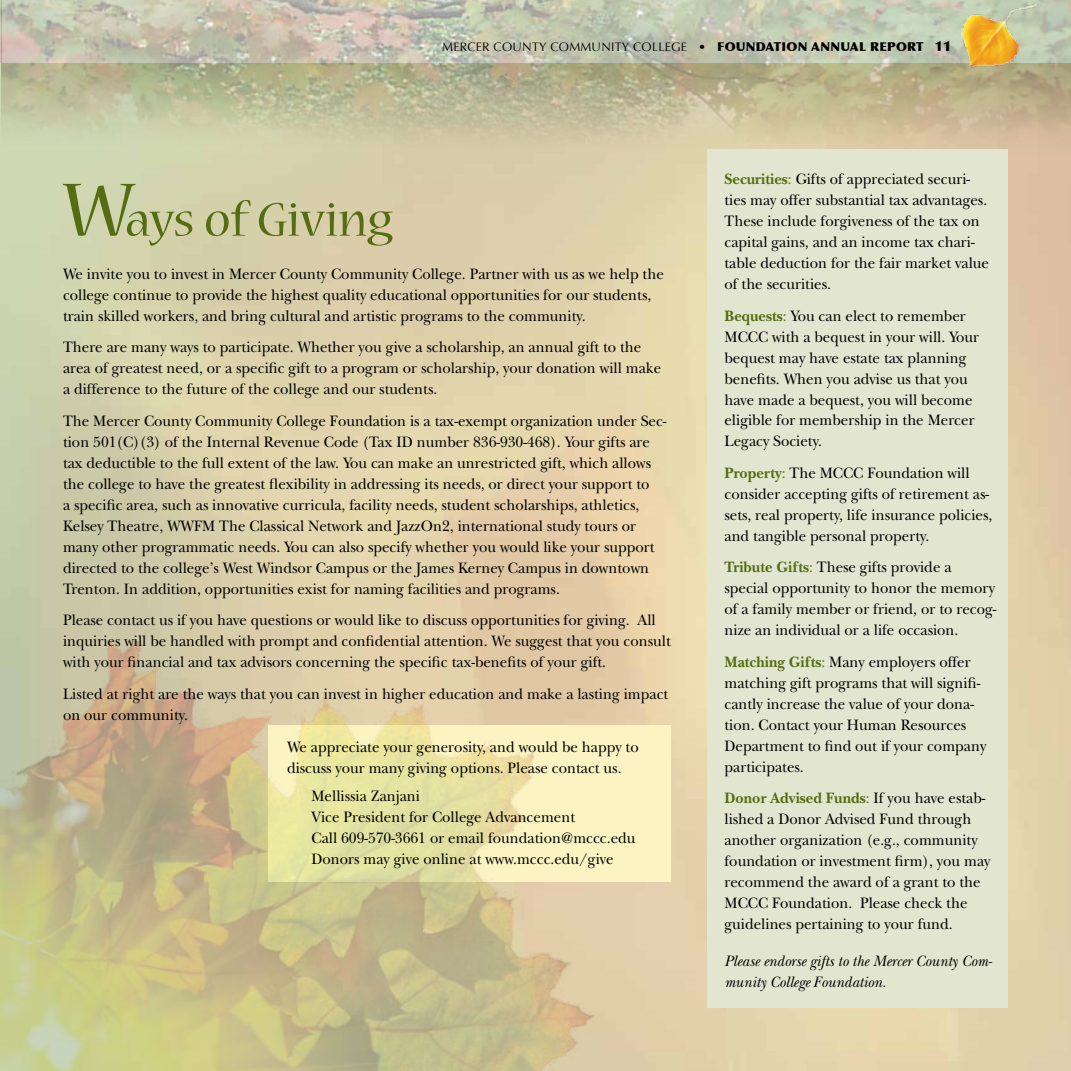
<style>
.page{position:relative;width:1071px;height:1071px;background:#fff}
.page>*{position:absolute;margin:0;border:0;box-sizing:border-box;transform-origin:0 0}
.t1{font:52.5px "Nueva Std";color:#566c11}
.t2{font:15.75px/21px "New Baskerville";color:#000;scale:.95 1}
.t3{font:italic 15.75px/21px "New Baskerville";color:#000;scale:.95 1}
.t4{font:12.25px "Optima";letter-spacing:.02em;color:#000}
.s1{font-weight:900}
.s2{font-weight:900;font-size:14px}
.s3{font-size:84px}
.s4{font-weight:700;color:#566c11}
.s5{color:#566c11}
</style>
<div class="page">
<img style="left:0;top:0;width:1071px;height:63px">
<img style="left:0;top:63px;width:1071px;height:1008px">
<div style="left:708px;top:150px;width:300px;height:858px;background:#e2e6d0"></div>
<div style="left:268px;top:726px;width:402px;height:156px;background:#fcf3c3"></div>
<img style="left:962px;top:2px;width:77px;height:66px">
<img style="left:0;top:641px;width:604px;height:430px">
<p class="t4" style="left:442px;top:40px;width:511px">MERCER COUNTY COMMUNITY COLLEGE • <span class="s1">FOUNDATION ANNUAL REPORT</span> <span class="s2">11</span></p>
<h1 class="t1" style="left:63px;top:196px;width:331px"><span class="s3">W</span>ays of Giving</h1>
<p class="t2" style="left:63px;top:263px;width:634px">We invite you to invest in Mercer County Community College. Partner with us as we help the college continue to provide the highest quality educational opportunities for our students, train skilled workers, and bring cultural and artistic programs to the community.</p>
<p class="t2" style="left:63px;top:337px;width:631px">There are many ways to participate. Whether you give a scholarship, an annual gift to the area of greatest need, or a specific gift to a program or scholarship, your donation will make a difference to the future of the college and our students.</p>
<p class="t2" style="left:63px;top:410px;width:637px">The Mercer County Community College Foundation is a tax-exempt organization under Sec&shy;tion 501(C)(3) of the Internal Revenue Code (Tax ID number 836-930-468). Your gifts are tax deductible to the full extent of the law. You can make an unrestricted gift, which allows the college to have the greatest flexibility in addressing its needs, or direct your support to<br>a specific area, such as innovative curricula, facility needs, student scholarships, athletics, Kelsey Theatre, WWFM The Classical Network and JazzOn2, international study tours or many other programmatic needs. You can also specify whether you would like your support directed to the college’s West Windsor Campus or the James Kerney Campus in downtown Trenton. In addition, opportunities exist for naming facilities and programs.</p>
<p class="t2" style="left:63px;top:610px;width:641px">Please contact us if you have questions or would like to discuss opportunities for giving. All inquiries will be handled with prompt and confidential attention. We suggest that you consult with your financial and tax advisors concerning the specific tax-benefits of your gift.</p>
<p class="t2" style="left:63px;top:683px;width:639px">Listed at right are the ways that you can invest in higher education and make a lasting impact on our community.</p>
<p class="t2" style="left:287px;top:737px;width:372px">We appreciate your generosity, and would be happy to discuss your many giving options. Please contact us.</p>
<p class="t2" style="left:311px;top:786px;width:343px">Mellissia Zanjani<br>Vice President for College Advancement<br>Call 609-570-3661 or email foundation@mccc.edu Donors may give online at www.mccc.edu/give</p>
<p class="t2" style="left:724px;top:168px;width:280px"><span class="s4">Securities</span><span class="s5">:</span> Gifts of appreciated securi&shy;ties may offer substantial tax advantages.<br>These include forgiveness of the tax on capital gains, and an income tax chari&shy;table deduction for the fair market value of the securities.</p>
<p class="t2" style="left:724px;top:305px;width:270px"><span class="s4">Bequests</span><span class="s5">:</span> You can elect to remember MCCC with a bequest in your will. Your bequest may have estate tax planning benefits. When you advise us that you have made a bequest, you will become eligible for membership in the Mercer Legacy Society.</p>
<p class="t2" style="left:724px;top:462px;width:284px"><span class="s4">Property</span><span class="s5">:</span> The MCCC Foundation will consider accepting gifts of retirement as&shy;sets, real property, life insurance policies, and tangible personal property.</p>
<p class="t2" style="left:724px;top:557px;width:288px"><span class="s4">Tribute Gifts</span><span class="s5">:</span> These gifts provide a special opportunity to honor the memory of a family member or friend, or to recog&shy;nize an individual or a life occasion.</p>
<p class="t2" style="left:724px;top:651px;width:277px"><span class="s4">Matching Gifts</span><span class="s5">:</span> Many employers offer matching gift programs that will signifi&shy;cantly increase the value of your dona&shy;tion. Contact your Human Resources Department to find out if your company participates.</p>
<p class="t2" style="left:724px;top:788px;width:282px"><span class="s4">Donor Advised Funds</span><span class="s5">:</span> If you have estab&shy;lished a Donor Advised Fund through another organization (e.g., community foundation or investment firm), you may recommend the award of a grant to the MCCC Foundation. Please check the guidelines pertaining to your fund.</p>
<p class="t3" style="left:724px;top:951px;width:283px">Please endorse gifts to the Mercer County Com&shy;munity College Foundation.</p>
</div>
